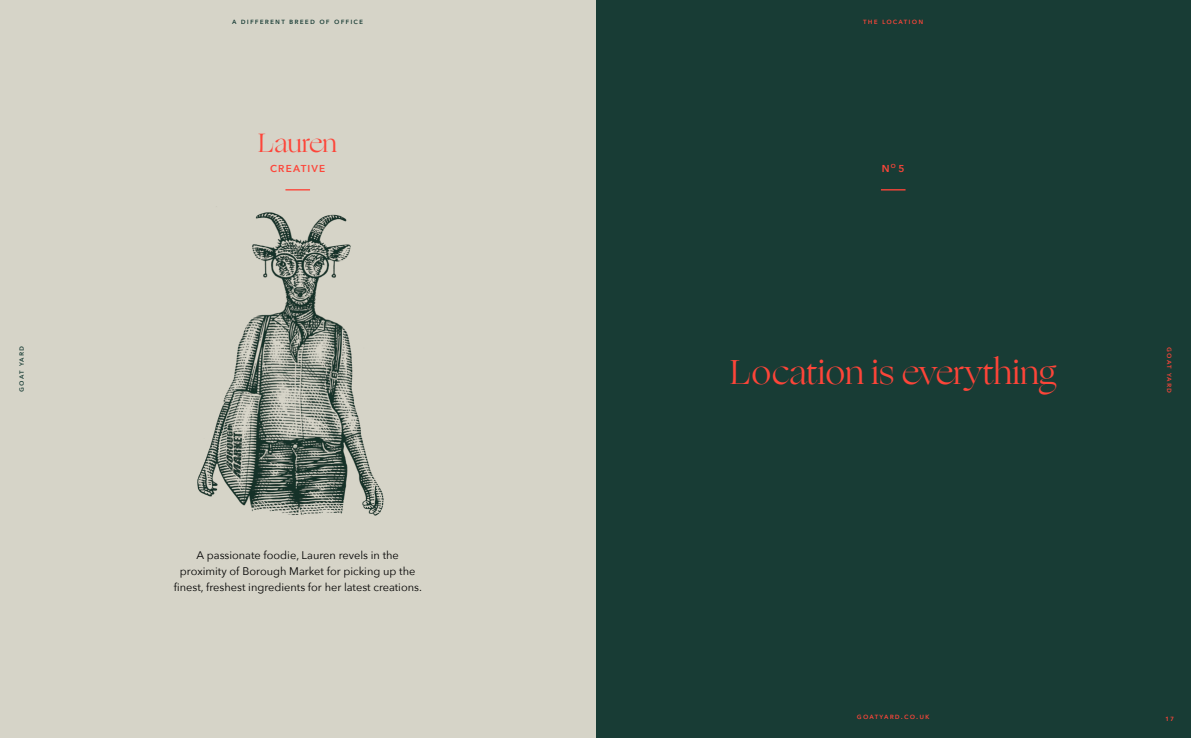
<style>
.page{position:relative;width:1191px;height:738px;background:#fff}
.page>*{position:absolute;margin:0;border:0;box-sizing:border-box;transform-origin:0 0}
.t1{font:34px "Ogg";color:#fd4539}
.t2{font:26px "Ogg";color:#fd4539}
.t3{font:11px/16px "Avenir Next";color:#000;text-align:center}
.t4{font:600 10px "Avenir Next";letter-spacing:.12em;color:#fd4539}
.t5{font:500 8px "Avenir Next";letter-spacing:.135em;color:#fd4539}
.t6{font:500 8px "Avenir Next";letter-spacing:.14em;color:#183c35}
</style>
<div class="page">
<div style="left:595px;top:0;width:596px;height:737px;background:#183c35"></div>
<svg style="left:881px;top:189px;width:24px;height:1px"></svg>
<div style="left:0;top:0;width:595px;height:737px;background:#d6d4c8"></div>
<svg style="left:285px;top:189px;width:25px;height:1px"></svg>
<img style="left:197px;top:212px;width:187px;height:304px">
<p class="t6" style="left:14px;top:392px;width:48px;rotate:-90deg">goat yard</p>
<p class="t6" style="left:232px;top:14px;width:133px">a different breed of office</p>
<h2 class="t2" style="left:258px;top:125px;width:80px">Lauren</h2>
<p class="t4" style="left:270px;top:159px;width:57px">CREATIVE</p>
<p class="t3" style="left:174px;top:545px;width:249px">A passionate foodie, Lauren revels in the proximity of Borough Market for picking up the finest, freshest ingredients for her latest creations.</p>
<p class="t5" style="left:863px;top:14px;width:62px">the location</p>
<p class="t4" style="left:881px;top:159px;width:24px">N<sup>O</sup> 5</p>
<h1 class="t1" style="left:730px;top:349px;width:327px">Location is everything</h1>
<p class="t5" style="left:1176px;top:346px;width:48px;rotate:90deg">goat yard</p>
<p class="t5" style="left:857px;top:709px;width:74px">goatyard.co.uk</p>
<p class="t5" style="left:1165px;top:710px;width:11px">17</p>
</div>
